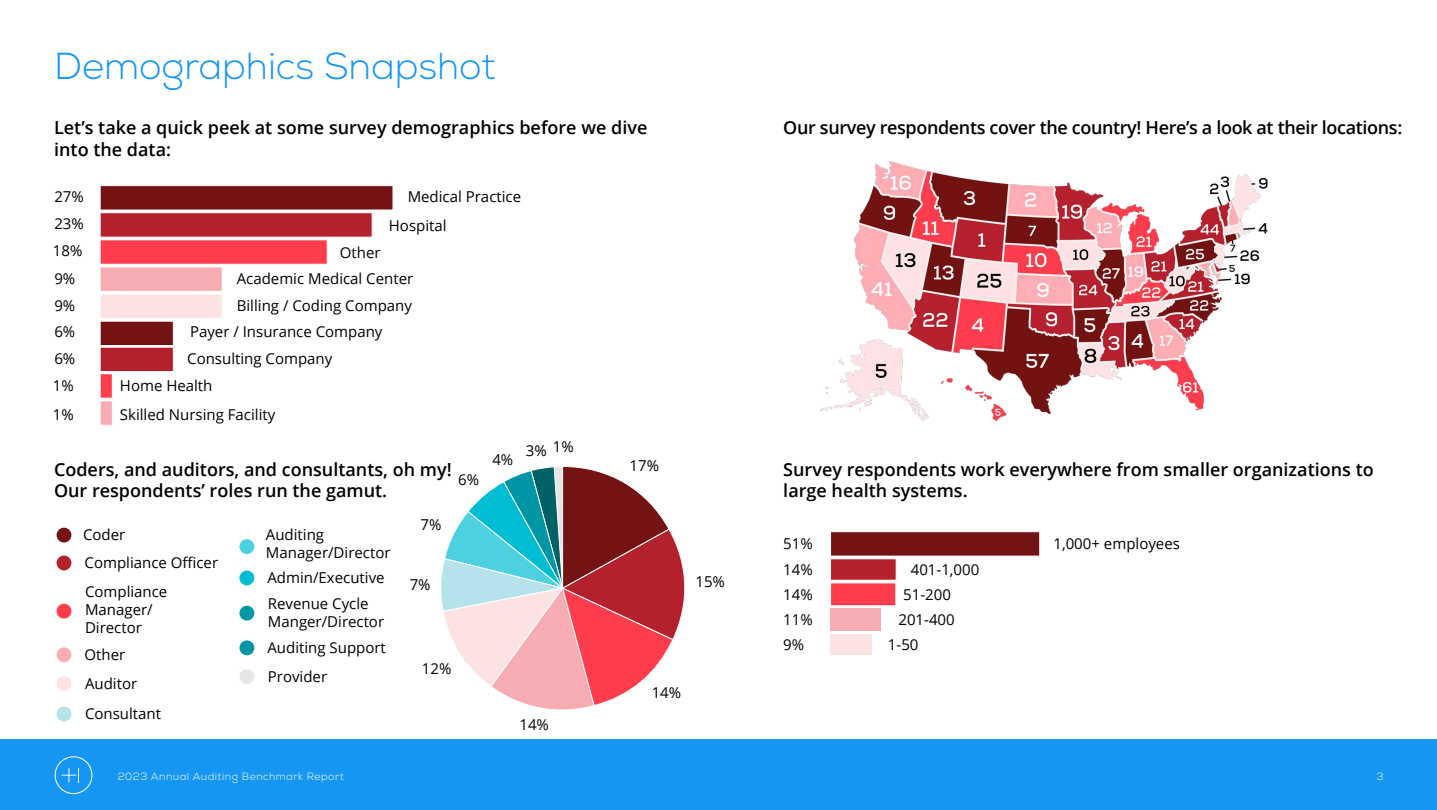
<style>
.page{position:relative;width:1437px;height:810px;background:#fff}
.page>*{position:absolute;margin:0;border:0;box-sizing:border-box;transform-origin:0 0}
.t1{font:300 37.5px "Nexa";color:#1696f3}
.t2{font:600 18px/21.6px "Open Sans";color:#000}
.t3{font:600 18px "Open Sans";letter-spacing:-.02em;color:#000}
.t4{font:15px/24.3px "Open Sans";color:#000}
.t5{font:300 10.5px "Nexa";letter-spacing:.05em;color:#fff}
</style>
<div class="page">
<div style="left:0;top:740px;width:1436px;height:70px;background:#1696f3"></div>
<svg style="left:55px;top:756px;width:37px;height:38px"></svg>
<img style="left:820px;top:162px;width:448px;height:258px">
<div style="left:830px;top:634px;width:42px;height:21px;background:#fde2e4"></div>
<div style="left:830px;top:609px;width:50px;height:22px;background:#f7acb3"></div>
<div style="left:830px;top:583px;width:66px;height:23px;background:#ff3d4d;border:1px solid #fff"></div>
<div style="left:830px;top:558px;width:66px;height:23px;background:#b5202d;border:1px solid #fff"></div>
<div style="left:830px;top:531px;width:210px;height:25px;background:#731313;border:1px solid #fff"></div>
<div style="left:100px;top:400px;width:13px;height:26px;background:#f7acb3;border:1px solid #fff"></div>
<div style="left:100px;top:373px;width:13px;height:26px;background:#ff3d4d;border:1px solid #fff"></div>
<div style="left:100px;top:321px;width:74px;height:25px;background:#731313;border:1px solid #fff"></div>
<div style="left:100px;top:294px;width:122px;height:25px;background:#fde2e4;border:1px solid #fff"></div>
<div style="left:100px;top:267px;width:122px;height:25px;background:#f7acb3;border:1px solid #fff"></div>
<div style="left:100px;top:239px;width:227px;height:26px;background:#ff3d4d;border:1px solid #fff"></div>
<div style="left:100px;top:212px;width:272px;height:26px;background:#b5202d;border:1px solid #fff"></div>
<div style="left:100px;top:185px;width:293px;height:25px;background:#731313;border:1px solid #fff"></div>
<div style="left:100px;top:347px;width:74px;height:25px;background:#b5202d;border:1px solid #fff"></div>
<svg style="left:441px;top:466px;width:244px;height:244px"></svg>
<div style="left:56px;top:527px;width:16px;height:16px;background:#731212;border-radius:50%"></div>
<div style="left:55px;top:526px;width:18px;height:18px;border:2px solid #fff;border-radius:50%"></div>
<div style="left:238px;top:538px;width:17px;height:17px;background:#4dd0e1;border-radius:50%"></div>
<div style="left:237px;top:537px;width:19px;height:19px;border:2px solid #fff;border-radius:50%"></div>
<div style="left:56px;top:555px;width:16px;height:16px;background:#b6202d;border-radius:50%"></div>
<div style="left:55px;top:554px;width:18px;height:18px;border:2px solid #fff;border-radius:50%"></div>
<div style="left:238px;top:570px;width:17px;height:16px;background:#00bcd4;border-radius:50%"></div>
<div style="left:237px;top:569px;width:19px;height:18px;border:2px solid #fff;border-radius:50%"></div>
<div style="left:56px;top:646px;width:16px;height:17px;background:#ffadb4;border-radius:50%"></div>
<div style="left:55px;top:645px;width:18px;height:19px;border:2px solid #fff;border-radius:50%"></div>
<div style="left:238px;top:639px;width:17px;height:17px;background:#0096a6;border-radius:50%"></div>
<div style="left:237px;top:639px;width:19px;height:18px;border:2px solid #fff;border-radius:50%"></div>
<div style="left:56px;top:603px;width:16px;height:17px;background:#ff3d4d;border-radius:50%"></div>
<div style="left:55px;top:602px;width:18px;height:18px;border:2px solid #fff;border-radius:50%"></div>
<div style="left:238px;top:605px;width:17px;height:17px;background:#0097a7;border-radius:50%"></div>
<div style="left:237px;top:604px;width:19px;height:18px;border:2px solid #fff;border-radius:50%"></div>
<div style="left:56px;top:675px;width:16px;height:17px;background:#ffe3e5;border-radius:50%"></div>
<div style="left:55px;top:674px;width:18px;height:19px;border:2px solid #fff;border-radius:50%"></div>
<div style="left:238px;top:668px;width:17px;height:17px;background:#e6e6e6;border-radius:50%"></div>
<div style="left:237px;top:667px;width:19px;height:19px;border:2px solid #fff;border-radius:50%"></div>
<div style="left:56px;top:706px;width:16px;height:16px;background:#b6e2ea;border-radius:50%"></div>
<div style="left:55px;top:705px;width:18px;height:18px;border:2px solid #fff;border-radius:50%"></div>
<h1 class="t1" style="left:54px;top:44px;width:442px">Demographics Snapshot</h1>
<p class="t2" style="left:54px;top:116px;width:594px">Let’s take a quick peek at some survey demographics before we dive into the data:</p>
<p class="t3" style="left:783px;top:115px;width:620px">Our survey respondents cover the country! Here’s a look at their locations:</p>
<p class="t4" style="left:54px;top:184px;width:31px">27%</p>
<p class="t4" style="left:408px;top:184px;width:115px">Medical Practice</p>
<p class="t4" style="left:53px;top:210px;width:33px;line-height:27.2px">23%<br>18%<br>9%<br>9%<br>6%</p>
<p class="t4" style="left:389px;top:213px;width:59px">Hospital</p>
<p class="t4" style="left:340px;top:240px;width:42px">Other</p>
<p class="t4" style="left:237px;top:266px;width:178px">Academic Medical Center</p>
<p class="t4" style="left:237px;top:293px;width:177px">Billing / Coding Company</p>
<p class="t4" style="left:190px;top:319px;width:194px">Payer / Insurance Company</p>
<p class="t4" style="left:187px;top:346px;width:147px">Consulting Company</p>
<p class="t4" style="left:120px;top:373px;width:94px">Home Health</p>
<p class="t4" style="left:120px;top:402px;width:157px">Skilled Nursing Facility</p>
<p class="t4" style="left:54px;top:346px;width:22px">6%</p>
<p class="t4" style="left:53px;top:373px;width:22px">1%</p>
<p class="t4" style="left:53px;top:402px;width:22px">1%</p>
<p class="t2" style="left:54px;top:458px;width:399px">Coders, and auditors, and consultants, oh my!<br>Our respondents’ roles run the gamut.</p>
<p class="t4" style="left:83px;top:522px;width:44px">Coder</p>
<p class="t4" style="left:266px;top:525px;width:126px;line-height:18px">Auditing<br>Manager/Director</p>
<p class="t4" style="left:85px;top:550px;width:135px">Compliance Officer</p>
<p class="t4" style="left:267px;top:565px;width:119px">Admin/Executive</p>
<p class="t4" style="left:85px;top:582px;width:84px;line-height:18px">Compliance<br>Manager/<br>Director</p>
<p class="t4" style="left:268px;top:594px;width:118px;line-height:18px">Revenue Cycle<br>Manger/Director</p>
<p class="t4" style="left:85px;top:642px;width:42px">Other</p>
<p class="t4" style="left:267px;top:635px;width:120px">Auditing Support</p>
<p class="t4" style="left:85px;top:671px;width:54px">Auditor</p>
<p class="t4" style="left:85px;top:701px;width:78px">Consultant</p>
<p class="t4" style="left:268px;top:664px;width:61px">Provider</p>
<p class="t4" style="left:420px;top:512px;width:22px">7%</p>
<p class="t4" style="left:410px;top:572px;width:22px">7%</p>
<p class="t4" style="left:422px;top:656px;width:31px">12%</p>
<p class="t4" style="left:458px;top:467px;width:22px">6%</p>
<p class="t4" style="left:492px;top:447px;width:22px">4%</p>
<p class="t4" style="left:526px;top:436px;width:49px">3% 1%</p>
<p class="t4" style="left:519px;top:712px;width:31px">14%</p>
<p class="t4" style="left:629px;top:453px;width:31px">17%</p>
<p class="t4" style="left:695px;top:569px;width:31px">15%</p>
<p class="t4" style="left:651px;top:680px;width:31px">14%</p>
<p class="t2" style="left:783px;top:458px;width:592px">Survey respondents work everywhere from smaller organizations to large health systems.</p>
<p class="t4" style="left:783px;top:531px;width:31px">51%</p>
<p class="t4" style="left:783px;top:557px;width:31px">14%<br>14%</p>
<p class="t4" style="left:783px;top:607px;width:31px">11%<br>9%</p>
<p class="t4" style="left:903px;top:557px;width:78px;text-indent:8px">401-1,000<br>51-200</p>
<p class="t4" style="left:888px;top:608px;width:68px;text-indent:10px">201-400<br>1-50</p>
<p class="t4" style="left:1053px;top:531px;width:128px">1,000+ employees</p>
<p class="t5" style="left:118px;top:770px;width:227px">2023 Annual Auditing Benchmark Report</p>
<p class="t5" style="left:1376px;top:770px;width:8px">3</p>
</div>
